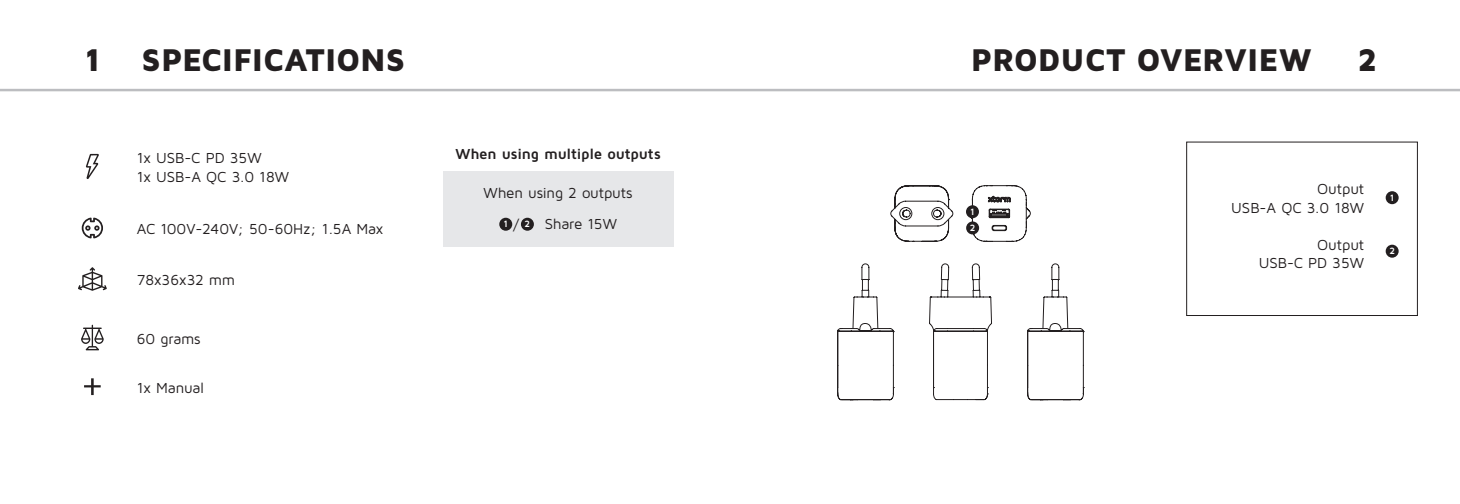
<style>
.page{position:relative;width:1460px;height:504px;background:#fff}
.page>*{position:absolute;margin:0;border:0;box-sizing:border-box;transform-origin:0 0}
.t1{font:900 32.5px "Maven Pro";letter-spacing:-.005em;color:#231f20}
.t2{font:15px/18.8px "Maven Pro";letter-spacing:-.01em;color:#231f20;text-align:right}
.t3{font:700 15px "Maven Pro";letter-spacing:-.015em;color:#231f20}
.t4{font:700 9.5px/16.2px "Maven Pro";color:#fff}
.s1{font-weight:700;font-size:9.5px;color:#fff}
</style>
<div class="page">
<hr style="left:0;top:89px;width:1460px;height:2px;background:#bcbdc0">
<div style="left:1386px;top:191px;width:13px;height:13px;background:#231f20;border-radius:50%"></div>
<div style="left:1386px;top:244px;width:13px;height:13px;background:#231f20;border-radius:50%"></div>
<div style="left:1186px;top:141px;width:232px;height:174px;border:1px solid #231f20"></div>
<svg style="left:86px;top:154px;width:13px;height:25px"></svg>
<svg style="left:78px;top:267px;width:29px;height:23px"></svg>
<svg style="left:81px;top:324px;width:23px;height:26px"></svg>
<svg style="left:84px;top:378px;width:17px;height:16px"></svg>
<svg style="left:82px;top:217px;width:21px;height:21px"></svg>
<svg style="left:929px;top:263px;width:63px;height:137px"></svg>
<svg style="left:1027px;top:263px;width:57px;height:138px"></svg>
<svg style="left:837px;top:263px;width:57px;height:138px"></svg>
<svg style="left:890px;top:185px;width:63px;height:57px"></svg>
<svg style="left:968px;top:185px;width:63px;height:57px"></svg>
<div style="left:966px;top:205px;width:13px;height:13px;background:#231f20;border-radius:50%"></div>
<div style="left:966px;top:221px;width:13px;height:13px;background:#231f20;border-radius:50%"></div>
<div style="left:443px;top:171px;width:230px;height:75px;background:#e6e7e9"></div>
<div style="left:499px;top:217px;width:13px;height:13px;background:#231f20;border-radius:50%"></div>
<div style="left:521px;top:217px;width:13px;height:13px;background:#231f20;border-radius:50%"></div>
<h1 class="t1" style="left:84px;top:39px;width:18px">1</h1>
<h1 class="t1" style="left:142px;top:39px;width:265px">SPECIFICATIONS</h1>
<h1 class="t1" style="left:971px;top:39px;width:342px">PRODUCT OVERVIEW</h1>
<h1 class="t1" style="left:1357px;top:39px;width:22px">2</h1>
<p class="t2" style="left:137px;top:148px;width:154px;text-align:left">1x USB-C PD 35W<br>1x USB-A QC 3.0 18W</p>
<p class="t2" style="left:137px;top:219px;width:248px">AC 100V-240V; 50-60Hz; 1.5A Max</p>
<p class="t2" style="left:137px;top:269px;width:100px">78x36x32 mm</p>
<p class="t2" style="left:137px;top:328px;width:65px">60 grams</p>
<p class="t2" style="left:137px;top:377px;width:69px">1x Manual</p>
<p class="t3" style="left:455px;top:144px;width:207px">When using multiple outputs</p>
<p class="t2" style="left:484px;top:177px;width:151px;line-height:31px;text-align:center">When using 2 outputs<br><span class="s1">1</span> / <span class="s1">2</span> Share 15W</p>
<p class="t4" style="left:970px;top:203px;width:7px">1<br>2</p>
<p class="t2" style="left:1231px;top:178px;width:134px">Output<br>USB-A QC 3.0 18W</p>
<p class="t2" style="left:1259px;top:234px;width:107px">Output<br>USB-C PD 35W</p>
<p class="t4" style="left:1390px;top:189px;width:6px">1</p>
<p class="t4" style="left:1389px;top:242px;width:7px">2</p>
</div>
